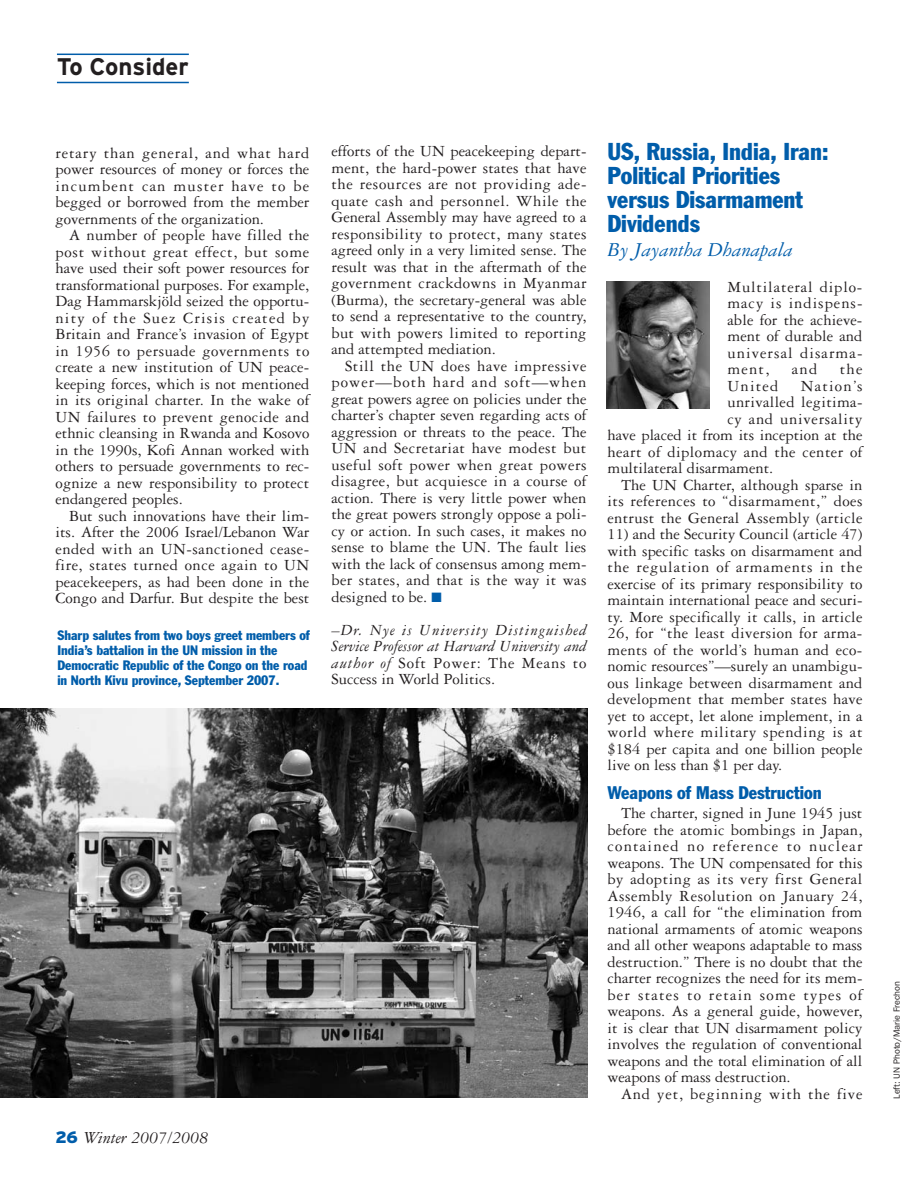
<style>
.page{position:relative;width:918px;height:1188px;background:#fff}
.page>*{position:absolute;margin:0;border:0;box-sizing:border-box;transform-origin:0 0}
.t1{font:condensed 24px/24px "Franklin Gothic";color:#005daa}
.t2{font:700 24px "Interstate";color:#231f20}
.t3{font:italic 21px "Garamond Three";color:#005daa}
.t4{font:condensed 18px "Franklin Gothic";color:#005daa}
.t5{font:italic 18px "Garamond Three";color:#231f20}
.t6{font:16.5px/16.5px "Garamond Three";letter-spacing:.005em;color:#231f20;text-align:justify}
.t7{font:italic 16.5px/16.5px "Garamond Three";color:#231f20;text-align:justify}
.t8{font:16.5px "Garamond Three";letter-spacing:.025em;color:#231f20}
.t9{font:16.5px "Garamond Three";letter-spacing:.03em;color:#231f20}
.t10{font:16.5px "Garamond Three";letter-spacing:.05em;color:#231f20}
.t11{font:16.5px "Garamond Three";letter-spacing:.045em;color:#231f20}
.t12{font:condensed 13.5px/15px "Franklin Gothic";color:#005daa}
.t13{font:9px "Franklin Gothic";color:#231f20}
.s1{font-family:"Interstate";font-weight:900;font-style:normal;font-size:16.5px;color:#005daa}
.s2{color:#005daa}
.s3{font-style:normal}
</style>
<div class="page">
<img style="left:606px;top:282px;width:103px;height:126px">
<img style="left:0;top:709px;width:588px;height:389px">
<hr style="left:57px;top:54px;width:132px;height:1px;background:#005daa">
<hr style="left:57px;top:82px;width:132px;height:1px;background:#005daa">
<h1 class="t2" style="left:57px;top:58px;width:133px">To Consider</h1>
<p class="t6" style="left:56px;top:146px;width:255px">retary than general, and what hard power resources of money or forces the incumbent can muster have to be begged or borrowed from the member governments of the organization.</p>
<p class="t6" style="left:56px;top:229px;width:255px;text-indent:14px">A number of people have filled the post without great effect, but some have used their soft power resources for transformational purposes. For example, Dag Hammarskjöld seized the opportu&shy;nity of the Suez Crisis created by Britain and France’s invasion of Egypt in 1956 to persuade governments to create a new institution of UN peace&shy;keeping forces, which is not mentioned in its original charter. In the wake of UN failures to prevent genocide and ethnic cleansing in Rwanda and Kosovo in the 1990s, Kofi Annan worked with others to persuade governments to rec&shy;ognize a new responsibility to protect endangered peoples.</p>
<p class="t6" style="left:56px;top:509px;width:255px;text-indent:14px">But such innovations have their lim&shy;its. After the 2006 Israel/Lebanon War ended with an UN-sanctioned cease&shy;fire, states turned once again to UN peacekeepers, as had been done in the Congo and Darfur. But despite the best</p>
<p class="t12" style="left:57px;top:628px;width:254px">Sharp salutes from two boys greet members of India’s battalion in the UN mission in the Democratic Republic of the Congo on the road in North Kivu province, September 2007.</p>
<p class="t5" style="left:56px;top:1131px;width:154px"><span class="s1">26</span> Winter 2007/2008</p>
<p class="t6" style="left:332px;top:145px;width:257px">efforts of the UN peacekeeping depart&shy;ment, the hard-power states that have the resources are not providing ade&shy;quate cash and personnel. While the General Assembly may have agreed to a responsibility to protect, many states agreed only in a very limited sense. The result was that in the aftermath of the government crackdowns in Myanmar (Burma), the secretary-general was able to send a representative to the country, but with powers limited to reporting and attempted mediation.</p>
<p class="t6" style="left:332px;top:359px;width:257px;text-indent:14px">Still the UN does have impressive power—both hard and soft—when great powers agree on policies under the charter’s chapter seven regarding acts of aggression or threats to the peace. The UN and Secretariat have modest but useful soft power when great powers disagree, but acquiesce in a course of action. There is very little power when the great powers strongly oppose a poli&shy;cy or action. In such cases, it makes no sense to blame the UN. The fault lies with the lack of consensus among mem&shy;ber states, and that is the way it was designed to be. <span class="s2">■</span></p>
<p class="t7" style="left:332px;top:623px;width:257px">–Dr. Nye is University Distinguished Service Professor at Harvard University and author of <span class="s3">Soft Power: The Means to Success in World Politics.</span></p>
<h1 class="t1" style="left:608px;top:141px;width:222px">US, Russia, India, Iran:<br>Political Priorities versus Disarmament<br>Dividends</h1>
<p class="t3" style="left:608px;top:242px;width:187px">By Jayantha Dhanapala</p>
<p class="t6" style="left:727px;top:280px;width:137px">Multilateral diplo&shy;macy is indispens&shy;able for the achieve&shy;ment of durable and universal disarma&shy;ment,</p>
<p class="t6" style="left:792px;top:362px;width:27px">and</p>
<p class="t6" style="left:840px;top:362px;width:24px">the</p>
<p class="t6" style="left:727px;top:379px;width:53px">United</p>
<p class="t6" style="left:801px;top:379px;width:63px">Nation’s</p>
<p class="t6" style="left:727px;top:395px;width:137px">unrivalled legitima-</p>
<p class="t11" style="left:727px;top:413px;width:137px">cy and universality</p>
<p class="t6" style="left:607px;top:428px;width:257px">have placed it from its inception at the</p>
<p class="t9" style="left:607px;top:446px;width:256px">heart of diplomacy and the center of</p>
<p class="t6" style="left:607px;top:461px;width:167px">multilateral disarmament.</p>
<p class="t6" style="left:621px;top:478px;width:243px">The UN Charter, although sparse in</p>
<p class="t8" style="left:607px;top:495px;width:257px">its references to “disarmament,” does</p>
<p class="t6" style="left:607px;top:511px;width:257px">entrust the General Assembly (article</p>
<p class="t6" style="left:607px;top:527px;width:257px">11) and the Security Council (article 47) with specific tasks on disarmament and the regulation of armaments in the exercise of its primary responsibility to maintain international peace and securi&shy;ty. More specifically it calls, in article 26, for “the least diversion for arma&shy;ments of the world’s human and eco&shy;nomic resources”—surely an unambigu&shy;ous linkage between disarmament and development that member states have yet to accept, let alone implement, in a world where military spending is at $184 per capita and one billion people live on less than $1 per day.</p>
<p class="t4" style="left:608px;top:786px;width:216px">Weapons of Mass Destruction</p>
<p class="t6" style="left:607px;top:806px;width:257px;text-indent:14px">The charter, signed in June 1945 just before the atomic bombings in Japan, contained no reference to nuclear weapons. The UN compensated for this by adopting as its very first General Assembly Resolution on January 24, 1946, a call for “the elimination from national armaments of atomic weapons and all other weapons adaptable to mass destruction.” There is no doubt that the charter recognizes the need for its mem&shy;ber states to retain some types of weapons. As a general guide, however, it is clear that UN disarmament policy involves the regulation of conventional weapons and the total elimination of all weapons of mass destruction.</p>
<p class="t10" style="left:621px;top:1088px;width:243px">And yet, beginning with the five</p>
<p class="t13" style="left:894px;top:1099px;width:119px;rotate:-90deg">Left: UN Photo/Marie Frechon</p>
</div>
